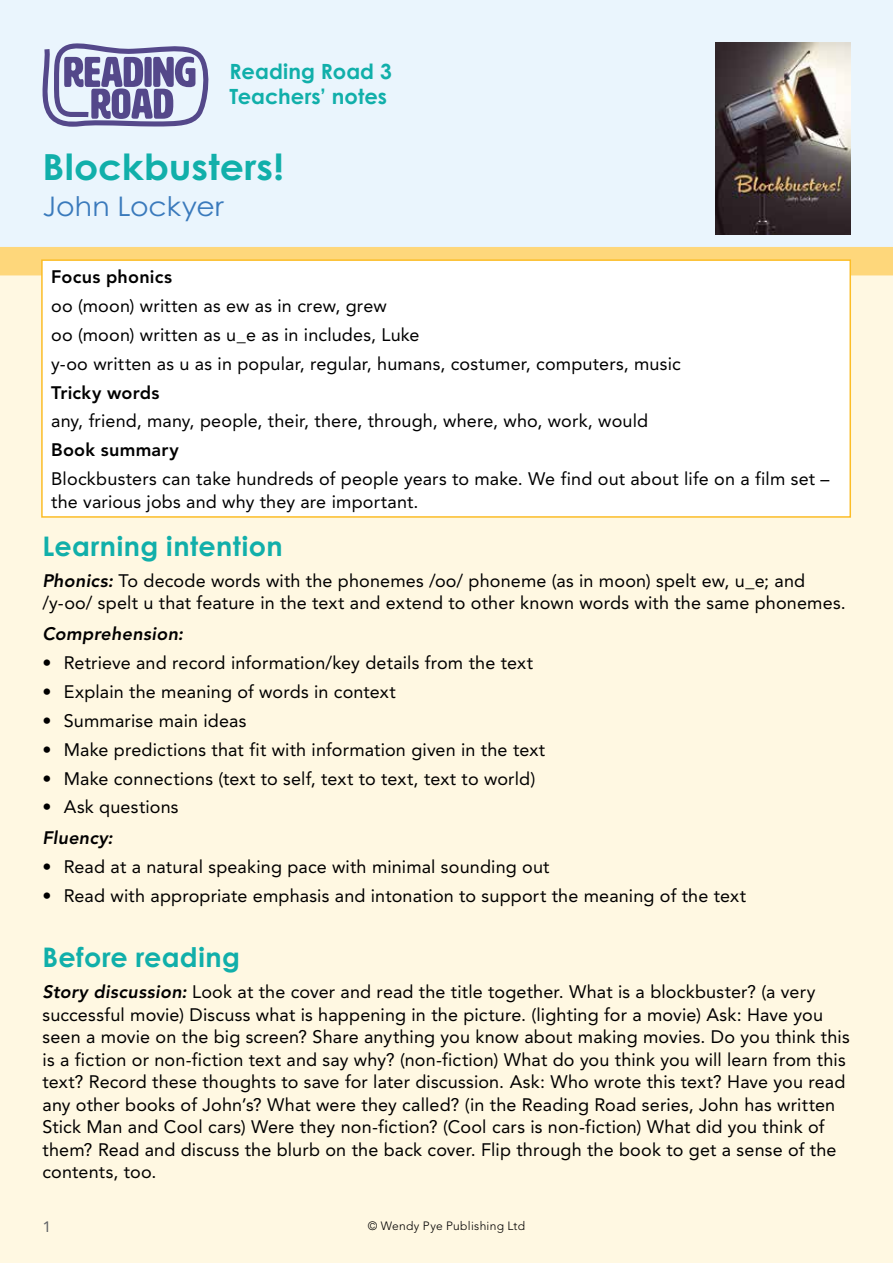
<style>
.page{position:relative;width:893px;height:1263px;background:#fff}
.page>*{position:absolute;margin:0;border:0;box-sizing:border-box;transform-origin:0 0}
.t1{font:700 36px "Century Gothic Pro";color:#11afaa;scale:1.05 1}
.t2{font:700 27px "Century Gothic Pro";letter-spacing:.015em;color:#11afaa}
.t3{font:27px "Century Gothic Pro";color:#3a7abc;scale:1.05 1}
.t4{font:700 21px/25.2px "Century Gothic Pro";letter-spacing:.005em;color:#11afaa}
.t5{font:18px/22.5px "Avenir LT Std";letter-spacing:.01em;color:#000}
.t6{font:800 18px "Avenir LT Std";letter-spacing:.015em;color:#000}
.t7{font:italic 800 18px "Avenir LT Std";letter-spacing:.015em;color:#000}
.t8{font:15px "Avenir LT Std";color:#636569;scale:1.05 1}
.t9{font:300 12px "Avenir LT Std";letter-spacing:.025em;color:#000}
.s1{font-weight:800;font-style:italic}
</style>
<div class="page">
<div style="left:0;top:247px;width:893px;height:1016px;background:#fff8e2"></div>
<div style="left:0;top:0;width:893px;height:247px;background:#eaf5fd"></div>
<img style="left:715px;top:43px;width:135px;height:191px">
<svg style="left:43px;top:43px;width:165px;height:84px"></svg>
<div style="left:0;top:247px;width:893px;height:28px;background:#fed77b"></div>
<div style="left:42px;top:260px;width:808px;height:257px;background:#fff"></div>
<div style="left:41px;top:259px;width:810px;height:259px;border:2px solid #fcbd27"></div>
<p class="t4" style="left:230px;top:59px;width:164px">Reading Road 3<br>Teachers’ notes</p>
<h1 class="t1" style="left:43px;top:144px;width:231px">Blockbusters!</h1>
<h2 class="t3" style="left:43px;top:190px;width:174px">John Lockyer</h2>
<p class="t6" style="left:51px;top:266px;width:122px">Focus phonics</p>
<p class="t5" style="left:51px;top:291px;width:631px;line-height:28.8px">oo (moon) written as ew as in crew, grew<br>oo (moon) written as u_e as in includes, Luke<br>y-oo written as u as in popular, regular, humans, costumer, computers, music</p>
<p class="t6" style="left:51px;top:382px;width:110px">Tricky words</p>
<p class="t5" style="left:51px;top:410px;width:598px">any, friend, many, people, their, there, through, where, who, work, would</p>
<p class="t6" style="left:51px;top:439px;width:129px">Book summary</p>
<p class="t5" style="left:51px;top:468px;width:780px">Blockbusters can take hundreds of people years to make. We find out about life on a film set – the various jobs and why they are important.</p>
<h2 class="t2" style="left:43px;top:529px;width:241px">Learning intention</h2>
<p class="t5" style="left:43px;top:569px;width:805px"><span class="s1">Phonics:</span> To decode words with the phonemes /oo/ phoneme (as in moon) spelt ew, u_e; and /y-oo/ spelt u that feature in the text and extend to other known words with the same phonemes.</p>
<p class="t7" style="left:43px;top:623px;width:142px">Comprehension:</p>
<p class="t5" style="left:43px;top:652px;width:492px">• Retrieve and record information/key details from the text</p>
<p class="t5" style="left:43px;top:681px;width:355px">• Explain the meaning of words in context</p>
<p class="t5" style="left:43px;top:709px;width:205px">• Summarise main ideas</p>
<p class="t5" style="left:43px;top:738px;width:504px">• Make predictions that fit with information given in the text</p>
<p class="t5" style="left:43px;top:767px;width:494px">• Make connections (text to self, text to text, text to world)</p>
<p class="t5" style="left:43px;top:796px;width:138px">• Ask questions</p>
<p class="t7" style="left:43px;top:827px;width:72px">Fluency:</p>
<p class="t5" style="left:43px;top:856px;width:509px">• Read at a natural speaking pace with minimal sounding out</p>
<p class="t5" style="left:43px;top:885px;width:705px">• Read with appropriate emphasis and intonation to support the meaning of the text</p>
<h2 class="t2" style="left:43px;top:940px;width:199px">Before reading</h2>
<p class="t5" style="left:43px;top:981px;width:809px"><span class="s1">Story discussion:</span> Look at the cover and read the title together. What is a blockbuster? (a very successful movie) Discuss what is happening in the picture. (lighting for a movie) Ask: Have you seen a movie on the big screen? Share anything you know about making movies. Do you think this is a fiction or non-fiction text and say why? (non-fiction) What do you think you will learn from this text? Record these thoughts to save for later discussion. Ask: Who wrote this text? Have you read any other books of John’s? What were they called? (in the Reading Road series, John has written Stick Man and Cool cars) Were they non-fiction? (Cool cars is non-fiction) What did you think of them? Read and discuss the blurb on the back cover. Flip through the book to get a sense of the contents, too.</p>
<p class="t8" style="left:43px;top:1218px;width:10px">1</p>
<p class="t9" style="left:368px;top:1218px;width:159px">© Wendy Pye Publishing Ltd</p>
</div>
